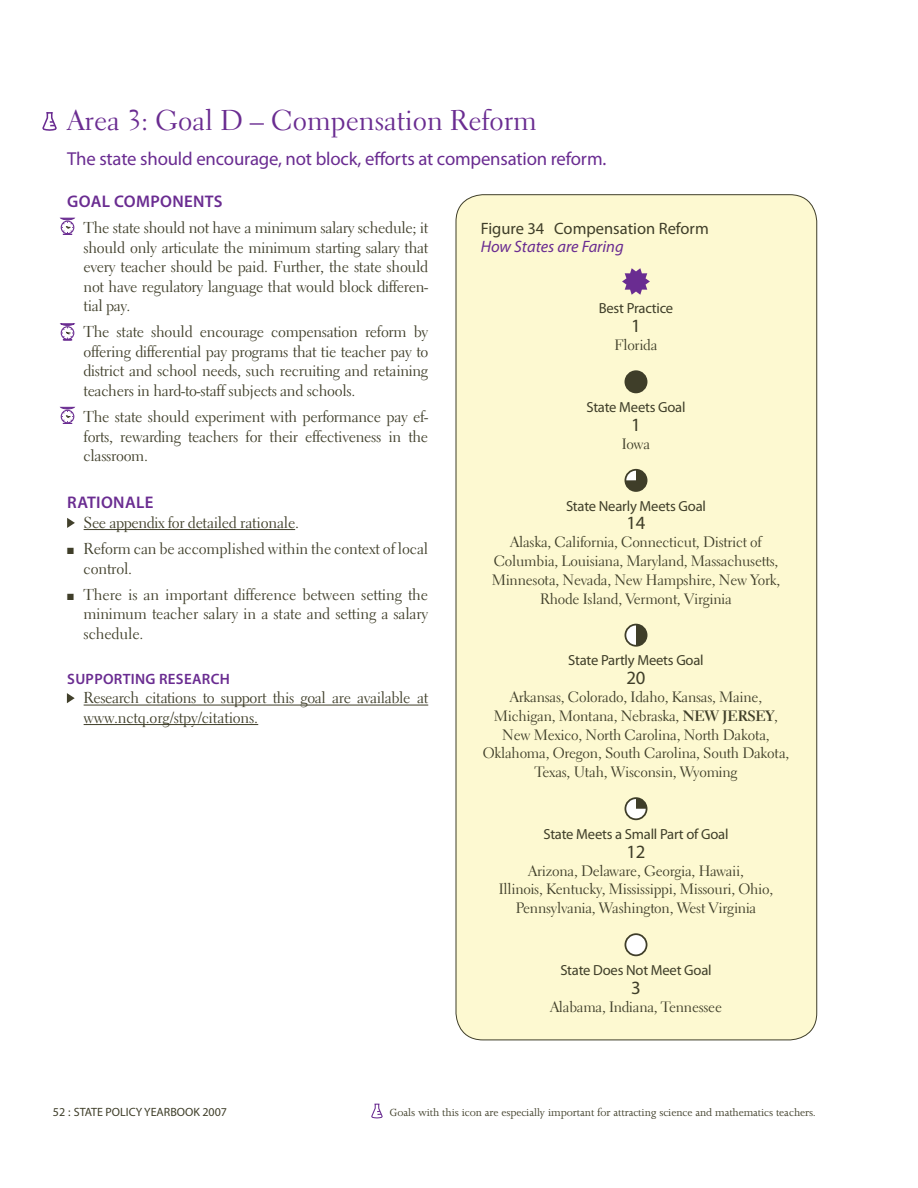
<style>
.page{position:relative;width:918px;height:1188px;background:#fff}
.page>*{position:absolute;margin:0;border:0;box-sizing:border-box;transform-origin:0 0}
.t1{font:28.5px "Electra LH";color:#6a2c91}
.t2{font:18.75px "Myriad Pro";letter-spacing:-.01em;color:#6a2c91}
.t3{font:18.75px "Myriad Pro";color:#3f3e29}
.t4{font:600 16.8px "Myriad Pro";letter-spacing:.02em;color:#6a2c91}
.t5{font:16.5px "Myriad Pro";color:#3f3e29}
.t6{font:italic 16.5px "Myriad Pro";color:#6a2c91}
.t7{font:15.75px/19.5px "Electra LH";letter-spacing:-.02em;color:#3f3e29;text-align:justify}
.t8{font:15px/18.8px "Electra LH";letter-spacing:-.015em;color:#3f3e29;text-align:center}
.t9{font:600 15px "Myriad Pro";letter-spacing:.02em;color:#6a2c91}
.t10{font:14.7px "Myriad Pro";letter-spacing:-.015em;color:#3f3e29}
.t11{font:12px "Joanna";letter-spacing:-.01em;color:#3f3e29}
.t12{font:12px "Myriad";color:#3f3e29}
.s1{font-weight:700}
</style>
<div class="page">
<div style="left:456px;top:195px;width:361px;height:845px;background:#fdf9d1;border-radius:27px"></div>
<svg style="left:622px;top:268px;width:28px;height:27px"></svg>
<div style="left:626px;top:372px;width:20px;height:20px;background:#3f3e29;border-radius:50%"></div>
<div style="left:625px;top:370px;width:22px;height:23px;border:3px solid #3f3e29;border-radius:50%"></div>
<div style="left:626px;top:470px;width:20px;height:20px;background:#3f3e29;border-radius:50%"></div>
<div style="left:625px;top:469px;width:22px;height:23px;border:3px solid #3f3e29;border-radius:50%"></div>
<svg style="left:626px;top:471px;width:10px;height:9px"></svg>
<div style="left:626px;top:625px;width:20px;height:20px;background:#3f3e29;border-radius:50%"></div>
<div style="left:625px;top:624px;width:22px;height:23px;border:3px solid #3f3e29;border-radius:50%"></div>
<svg style="left:626px;top:625px;width:10px;height:20px"></svg>
<div style="left:625px;top:797px;width:22px;height:23px;border:3px solid #3f3e29;border-radius:50%"></div>
<svg style="left:626px;top:799px;width:20px;height:19px"></svg>
<div style="left:625px;top:933px;width:22px;height:23px;border:3px solid #3f3e29;border-radius:50%"></div>
<div style="left:626px;top:935px;width:20px;height:19px;background:#fff;border-radius:50%"></div>
<hr style="left:84px;top:529px;width:211px;height:1px;background:#3f3e29">
<hr style="left:84px;top:705px;width:344px;height:1px;background:#3f3e29">
<hr style="left:84px;top:724px;width:174px;height:1px;background:#3f3e29">
<svg style="left:67px;top:518px;width:8px;height:10px"></svg>
<svg style="left:67px;top:693px;width:8px;height:10px"></svg>
<svg style="left:42px;top:112px;width:15px;height:19px"></svg>
<svg style="left:371px;top:1103px;width:12px;height:16px"></svg>
<svg style="left:60px;top:217px;width:15px;height:18px"></svg>
<svg style="left:60px;top:323px;width:15px;height:18px"></svg>
<svg style="left:60px;top:407px;width:15px;height:17px"></svg>
<h1 class="t1" style="left:67px;top:103px;width:471px">Area 3: Goal D – Compensation Reform</h1>
<p class="t2" style="left:67px;top:148px;width:541px">The state should encourage, not block, efforts at compensation reform.</p>
<p class="t4" style="left:67px;top:191px;width:137px">GOAL COMPONENTS</p>
<p class="t7" style="left:84px;top:218px;width:346px">The state should not have a minimum salary schedule; it should only articulate the minimum starting salary that every teacher should be paid. Further, the state should not have regulatory language that would block differen&shy;tial pay.</p>
<p class="t7" style="left:84px;top:322px;width:346px">The state should encourage compensation reform by offering differential pay programs that tie teacher pay to district and school needs, such recruiting and retaining teachers in hard-to-staff subjects and schools.</p>
<p class="t7" style="left:84px;top:407px;width:346px">The state should experiment with performance pay ef&shy;forts, rewarding teachers for their effectiveness in the classroom.</p>
<p class="t4" style="left:67px;top:492px;width:88px">RATIONALE</p>
<p class="t7" style="left:84px;top:513px;width:217px">See appendix for detailed rationale.</p>
<p class="t7" style="left:84px;top:539px;width:346px;text-indent:-16px">■ Reform can be accomplished within the context of local control.</p>
<p class="t7" style="left:84px;top:585px;width:346px;text-indent:-16px">■ There is an important difference between setting the minimum teacher salary in a state and setting a salary schedule.</p>
<p class="t9" style="left:67px;top:669px;width:164px">SUPPORTING RESEARCH</p>
<p class="t7" style="left:84px;top:688px;width:346px">Research citations to support this goal are available at www.nctq.org/stpy/citations.</p>
<p class="t5" style="left:481px;top:218px;width:230px">Figure 34 Compensation Reform</p>
<p class="t6" style="left:481px;top:236px;width:145px">How States are Faring</p>
<p class="t10" style="left:599px;top:300px;width:76px">Best Practice</p>
<p class="t3" style="left:631px;top:314px;width:11px">1</p>
<p class="t8" style="left:614px;top:336px;width:45px">Florida</p>
<p class="t10" style="left:586px;top:398px;width:101px">State Meets Goal</p>
<p class="t3" style="left:631px;top:413px;width:11px">1</p>
<p class="t8" style="left:622px;top:434px;width:30px">Iowa</p>
<p class="t10" style="left:566px;top:497px;width:141px">State Nearly Meets Goal</p>
<p class="t3" style="left:627px;top:511px;width:20px">14</p>
<p class="t8" style="left:492px;top:533px;width:290px">Alaska, California, Connecticut, District of Columbia, Louisiana, Maryland, Massachusetts, Minnesota, Nevada, New Hampshire, New York, Rhode Island, Vermont, Virginia</p>
<p class="t10" style="left:568px;top:651px;width:137px">State Partly Meets Goal</p>
<p class="t3" style="left:627px;top:666px;width:20px">20</p>
<p class="t8" style="left:483px;top:688px;width:308px">Arkansas, Colorado, Idaho, Kansas, Maine, Michigan, Montana, Nebraska, <span class="s1">NEW JERSEY</span>, New Mexico, North Carolina, North Dakota, Oklahoma, Oregon, South Carolina, South Dakota, Texas, Utah, Wisconsin, Wyoming</p>
<p class="t10" style="left:543px;top:825px;width:187px">State Meets a Small Part of Goal</p>
<p class="t3" style="left:627px;top:840px;width:20px">12</p>
<p class="t8" style="left:499px;top:861px;width:276px">Arizona, Delaware, Georgia, Hawaii,<br>Illinois, Kentucky, Mississippi, Missouri, Ohio,<br>Pennsylvania, Washington, West Virginia</p>
<p class="t10" style="left:560px;top:961px;width:153px">State Does Not Meet Goal</p>
<p class="t3" style="left:631px;top:976px;width:11px">3</p>
<p class="t8" style="left:550px;top:997px;width:173px">Alabama, Indiana, Tennessee</p>
<p class="t12" style="left:53px;top:1106px;width:176px">52 : STATE POLICY YEARBOOK 2007</p>
<p class="t11" style="left:390px;top:1106px;width:427px">Goals with this icon are especially important for attracting science and mathematics teachers.</p>
</div>
